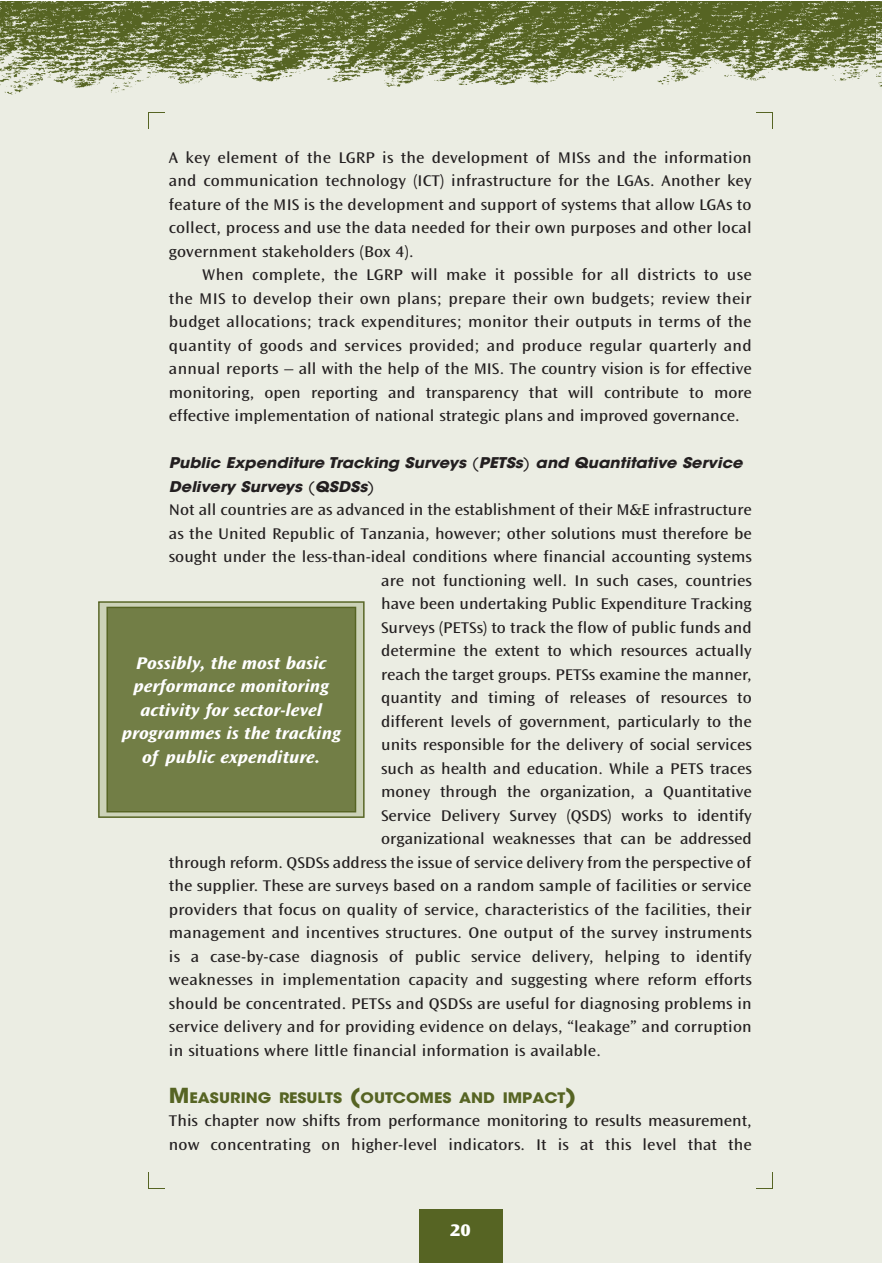
<style>
.page{position:relative;width:882px;height:1263px;background:#fff}
.page>*{position:absolute;margin:0;border:0;box-sizing:border-box;transform-origin:0 0}
.t1{font:italic 700 17.55px/23.5px "Ocean Sans Std";color:#fff;text-align:center;scale:1.1 1}
.t2{font:800 17.55px "Ocean Sans Std";color:#fff;scale:1.1 1}
.t3{font:16.2px/23.5px "Ocean Sans Std";color:#231f20;text-align:justify;scale:1.1 1}
.t4{font:italic 700 14.7px/23.5px "ITC Avant Garde Std";color:#231f20;scale:1.1 1}
.t5{font:700 14.4px "ITC Avant Garde Std";color:#566423;scale:1.1 1}
.s1{font-weight:400;font-style:normal}
.s2{font-size:20.55px}
</style>
<div class="page">
<div style="left:0;top:2px;width:876px;height:1261px;background:#ebede3"></div>
<svg style="left:148px;top:112px;width:17px;height:17px"></svg>
<svg style="left:756px;top:112px;width:17px;height:17px"></svg>
<svg style="left:756px;top:1172px;width:17px;height:17px"></svg>
<svg style="left:148px;top:1172px;width:17px;height:17px"></svg>
<img style="left:0;top:2px;width:876px;height:93px">
<div style="left:419px;top:1209px;width:83px;height:54px;background:#566423"></div>
<div style="left:876px;top:2px;width:6px;height:1261px;background:#ebede3"></div>
<svg style="left:876px;top:2px;width:6px;height:85px"></svg>
<svg style="left:98px;top:601px;width:266px;height:217px;background:#b0b895"></svg>
<div style="left:106px;top:607px;width:250px;height:205px;background:#727e46"></div>
<p class="t3" style="left:169px;top:146px;width:531px">A key element of the LGRP is the development of MISs and the information and communication technology (ICT) infrastructure for the LGAs. Another key feature of the MIS is the development and support of systems that allow LGAs to collect, process and use the data needed for their own purposes and other local government stakeholders (Box 4).</p>
<p class="t3" style="left:169px;top:264px;width:531px;text-indent:33px">When complete, the LGRP will make it possible for all districts to use the MIS to develop their own plans; prepare their own budgets; review their budget allocations; track expenditures; monitor their outputs in terms of the quantity of goods and services provided; and produce regular quarterly and annual reports – all with the help of the MIS. The country vision is for effective monitoring, open reporting and transparency that will contribute to more effective implementation of national strategic plans and improved governance.</p>
<p class="t4" style="left:169px;top:452px;width:523px">Public Expenditure Tracking Surveys <span class="s1">(</span>PETSs<span class="s1">)</span> and Quantitative Service<br>Delivery Surveys <span class="s1">(</span>QSDSs<span class="s1">)</span></p>
<p class="t3" style="left:169px;top:499px;width:531px">Not all countries are as advanced in the establishment of their M&amp;E infrastructure</p>
<p class="t3" style="left:169px;top:522px;width:531px">as the United Republic of Tanzania, however; other solutions must therefore be</p>
<p class="t3" style="left:169px;top:546px;width:531px">sought under the less-than-ideal conditions where financial accounting systems</p>
<p class="t3" style="left:381px;top:569px;width:338px">are not functioning well. In such cases, countries</p>
<p class="t3" style="left:381px;top:593px;width:338px">have been undertaking Public Expenditure Tracking</p>
<p class="t3" style="left:381px;top:616px;width:338px">Surveys (PETSs) to track the flow of public funds and</p>
<p class="t3" style="left:381px;top:640px;width:338px">determine the extent to which resources actually</p>
<p class="t3" style="left:381px;top:663px;width:338px">reach the target groups. PETSs examine the manner,</p>
<p class="t3" style="left:381px;top:687px;width:338px">quantity and timing of releases of resources to</p>
<p class="t3" style="left:381px;top:710px;width:338px">different levels of government, particularly to the</p>
<p class="t3" style="left:381px;top:734px;width:338px">units responsible for the delivery of social services</p>
<p class="t3" style="left:381px;top:757px;width:338px">such as health and education. While a PETS traces</p>
<p class="t3" style="left:381px;top:781px;width:338px">money through the organization, a Quantitative</p>
<p class="t3" style="left:381px;top:804px;width:338px">Service Delivery Survey (QSDS) works to identify</p>
<p class="t3" style="left:381px;top:827px;width:338px">organizational weaknesses that can be addressed</p>
<p class="t3" style="left:169px;top:851px;width:531px">through reform. QSDSs address the issue of service delivery from the perspective of</p>
<p class="t3" style="left:169px;top:874px;width:531px">the supplier. These are surveys based on a random sample of facilities or service</p>
<p class="t3" style="left:169px;top:898px;width:531px">providers that focus on quality of service, characteristics of the facilities, their</p>
<p class="t3" style="left:169px;top:921px;width:531px">management and incentives structures. One output of the survey instruments</p>
<p class="t3" style="left:169px;top:945px;width:531px">is a case-by-case diagnosis of public service delivery, helping to identify</p>
<p class="t3" style="left:169px;top:968px;width:531px">weaknesses in implementation capacity and suggesting where reform efforts</p>
<p class="t3" style="left:169px;top:992px;width:531px">should be concentrated. PETSs and QSDSs are useful for diagnosing problems in</p>
<p class="t3" style="left:169px;top:1015px;width:531px">service delivery and for providing evidence on delays, “leakage” and corruption</p>
<p class="t3" style="left:169px;top:1039px;width:394px">in situations where little financial information is available.</p>
<p class="t5" style="left:169px;top:1091px;width:372px"><span class="s2">M</span>EASURING RESULTS <span class="s2">(</span>OUTCOMES AND IMPACT<span class="s2">)</span></p>
<p class="t3" style="left:169px;top:1109px;width:531px">This chapter now shifts from performance monitoring to results measurement, now concentrating on higher-level indicators. It is at this level that the</p>
<p class="t1" style="left:122px;top:652px;width:201px">Possibly, the most basic performance monitoring activity for sector-level programmes is the tracking of public expenditure.</p>
<p class="t2" style="left:450px;top:1220px;width:20px">20</p>
</div>
